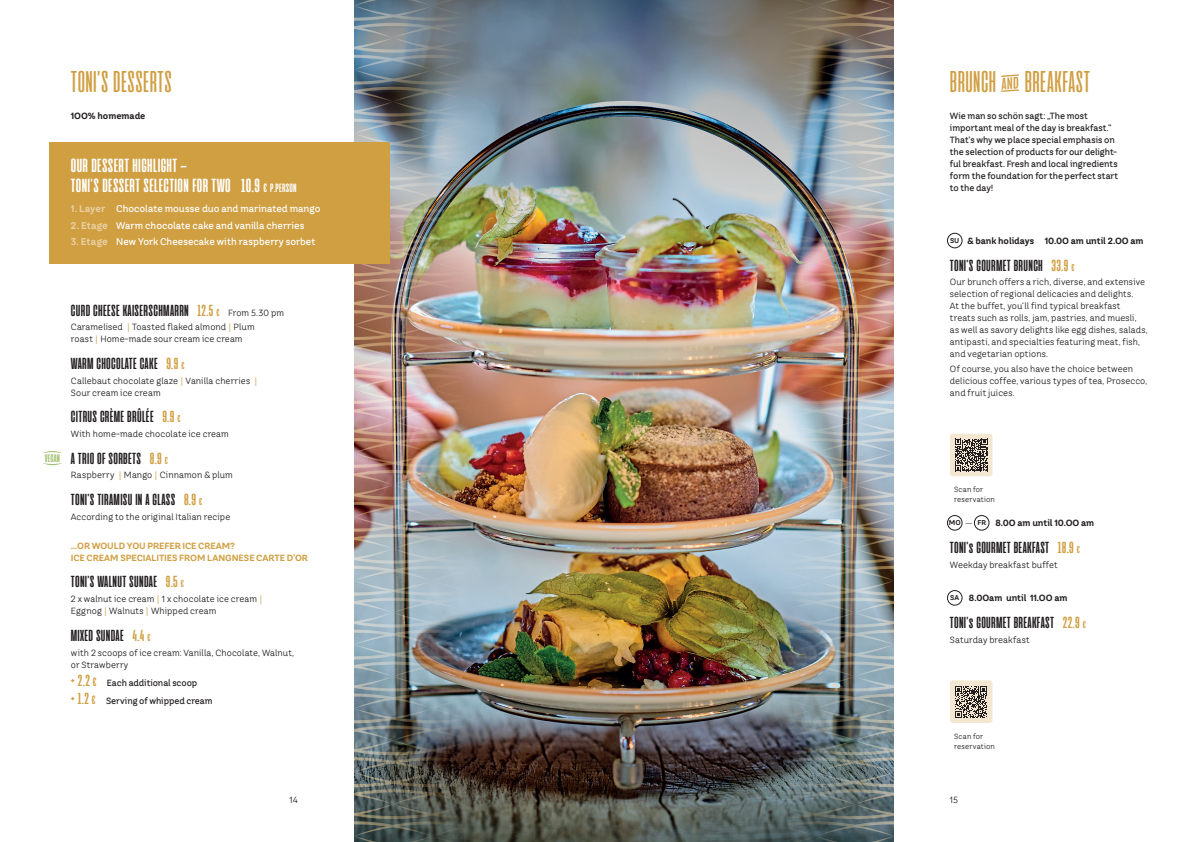
<style>
.page{position:relative;width:1191px;height:842px;background:#fff}
.page>*{position:absolute;margin:0;border:0;box-sizing:border-box;transform-origin:0 0}
.t1{font:30px "Cinematografica";letter-spacing:.015em;color:#d09f42}
.t2{font:700 19px/20px "Cinematografica";letter-spacing:.02em;color:#fff}
.t3{font:700 16px "Cinematografica";letter-spacing:.02em;color:#231f20}
.t4{font:700 11px "Cinematografica";letter-spacing:.015em;color:#a3c172}
.t5{font:500 9.8px "TT Hazelnuts";letter-spacing:-.005em;color:#fff}
.t6{font:9px/12px "TT Hazelnuts";letter-spacing:.01em;color:#231f20}
.t7{font:500 9px/12px "TT Hazelnuts";letter-spacing:-.01em;color:#231f20}
.t8{font:700 9px "TT Hazelnuts";letter-spacing:-.01em;color:#231f20}
.t9{font:700 9px/12px "TT Hazelnuts";letter-spacing:-.005em;color:#d09f42}
.t10{font:7.5px/10px "TT Hazelnuts";letter-spacing:.02em;color:#231f20}
.t11{font:700 7px "TT Hazelnuts";color:#231f20}
.t12{font:7px "Myriad Pro";color:#231f20}
.s1{font-size:12px}
.s2{font-weight:700;color:#e9cfa3}
.s3{color:#d09f42}
.s4{font-size:10px;color:#d09f42}
.s5{font-family:"TT Hazelnuts";font-weight:400;font-size:9px}
.s6{font-family:"Cinematografica";font-weight:700;font-size:16px;color:#d09f42}
.s7{font-family:"Cinematografica";font-weight:700;font-size:12px;color:#d09f42}
</style>
<div class="page">
<img style="left:468px;top:0;width:312px;height:842px">
<img style="left:354px;top:0;width:114px;height:842px">
<img style="left:780px;top:0;width:113px;height:842px">
<div style="left:950px;top:434px;width:42px;height:42px;background:#f3e7d1;border-radius:3px"></div>
<svg style="left:955px;top:439px;width:32px;height:32px"></svg>
<div style="left:950px;top:680px;width:42px;height:43px;background:#f3e7d1;border-radius:3px"></div>
<svg style="left:955px;top:686px;width:32px;height:32px"></svg>
<div style="left:50px;top:142px;width:340px;height:122px;background:#d09f42"></div>
<svg style="left:43px;top:463px;width:19px;height:2px"></svg>
<svg style="left:43px;top:451px;width:19px;height:2px"></svg>
<div style="left:947px;top:233px;width:15px;height:15px;border:1px solid #231f20;border-radius:50%"></div>
<div style="left:947px;top:515px;width:15px;height:16px;border:1px solid #231f20;border-radius:50%"></div>
<div style="left:974px;top:515px;width:15px;height:16px;border:1px solid #231f20;border-radius:50%"></div>
<div style="left:947px;top:590px;width:15px;height:16px;border:1px solid #231f20;border-radius:50%"></div>
<p class="t4" style="left:45px;top:452px;width:17px">VEGAN</p>
<h1 class="t1" style="left:71px;top:66px;width:102px">TONI’S DESSERTS</h1>
<h1 class="t1" style="left:950px;top:66px;width:142px">BRUNCH &amp; BREAKFAST</h1>
<p class="t8" style="left:71px;top:110px;width:76px">1OO% homemade</p>
<p class="t7" style="left:950px;top:110px;width:170px">Wie man so schön sagt: „The most important meal of the day is breakfast.“ That‘s why we place special emphasis on the selection of products for our delight&shy;ful breakfast. Fresh and local ingredients form the foundation for the perfect start to the day!</p>
<h2 class="t2" style="left:71px;top:155px;width:227px">OUR DESSERT HIGHLIGHT —<br>TONI’S DESSERT SELECTION FOR TWO 1O.9 <span class="s1">€ P.PERSON</span></h2>
<p class="t5" style="left:71px;top:202px;width:251px"><span class="s2">1. Layer</span> Chocolate mousse duo and marinated mango</p>
<p class="t5" style="left:71px;top:219px;width:235px"><span class="s2">2. Etage</span> Warm chocolate cake and vanilla cherries</p>
<p class="t5" style="left:71px;top:236px;width:246px"><span class="s2">3. Etage</span> New York Cheesecake with raspberry sorbet</p>
<p class="t8" style="left:967px;top:235px;width:178px">&amp; bank holidays 10.0O am until 2.OO am</p>
<h3 class="t3" style="left:950px;top:256px;width:126px">TONI’S GOURMET BRUNCH <span class="s3">33.9</span> <span class="s4">€</span></h3>
<p class="t6" style="left:950px;top:276px;width:199px">Our brunch offers a rich, diverse, and extensive selection of regional delicacies and delights.<br>At the buffet, you‘ll find typical breakfast treats such as rolls, jam, pastries, and muesli, as well as savory delights like egg dishes, salads, antipasti, and specialties featuring meat, fish, and vegetarian options.</p>
<p class="t6" style="left:950px;top:363px;width:199px">Of course, you also have the choice between delicious coffee, various types of tea, Prosecco, and fruit juices.</p>
<p class="t11" style="left:950px;top:236px;width:11px">SU</p>
<h3 class="t3" style="left:71px;top:302px;width:215px">CURD CHEESE KAISERSCHMARRN <span class="s3">12.5</span> <span class="s4">€</span> <span class="s5">From 5.30 pm</span></h3>
<p class="t6" style="left:71px;top:321px;width:185px">Caramelised <span class="s3">|</span> Toasted flaked almond <span class="s3">|</span> Plum roast <span class="s3">|</span> Home-made sour cream ice cream</p>
<h3 class="t3" style="left:71px;top:355px;width:115px">WARM CHOCOLATE CAKE <span class="s3">9.9</span> <span class="s4">€</span></h3>
<p class="t6" style="left:71px;top:374px;width:188px">Callebaut chocolate glaze <span class="s3">|</span> Vanilla cherries <span class="s3">|<br></span>Sour cream ice cream</p>
<h3 class="t3" style="left:71px;top:408px;width:111px">CITRUS CRÈME BRÛLÉE <span class="s3">9.9</span> <span class="s4">€</span></h3>
<p class="t6" style="left:71px;top:428px;width:159px">With home-made chocolate ice cream</p>
<h3 class="t3" style="left:71px;top:450px;width:98px">A TRIO OF SORBETS <span class="s3">8.9</span> <span class="s4">€</span></h3>
<p class="t6" style="left:71px;top:469px;width:164px">Raspberry <span class="s3">|</span> Mango <span class="s3">|</span> Cinnamon &amp; plum</p>
<h3 class="t3" style="left:71px;top:491px;width:133px">TONI’S TIRAMISU IN A GLASS <span class="s3">8.9</span> <span class="s4">€</span></h3>
<p class="t6" style="left:71px;top:510px;width:161px">According to the original Italian recipe</p>
<p class="t9" style="left:71px;top:540px;width:239px">...OR WOULD YOU PREFER ICE CREAM?<br>ICE CREAM SPECIALITIES FROM LANGNESE CARTE D’OR</p>
<h3 class="t3" style="left:71px;top:573px;width:114px">TONI’S WALNUT SUNDAE <span class="s3">9.5</span> <span class="s4">€</span></h3>
<p class="t6" style="left:71px;top:593px;width:193px">2 x walnut ice cream <span class="s3">|</span> 1 x chocolate ice cream <span class="s3">|<br></span>Eggnog <span class="s3">|</span> Walnuts <span class="s3">|</span> Whipped cream</p>
<h3 class="t3" style="left:71px;top:627px;width:81px">MIXED SUNDAE <span class="s3">4.4</span> <span class="s4">€</span></h3>
<p class="t6" style="left:71px;top:646px;width:225px">with 2 scoops of ice cream: Vanilla, Chocolate, Walnut, or Strawberry</p>
<p class="t7" style="left:71px;top:673px;width:143px;line-height:18px"><span class="s6">+ 2.2</span> <span class="s7">€</span> Each additional scoop<br><span class="s6">+ 1.2</span> <span class="s7">€</span> Serving of whipped cream</p>
<p class="t10" style="left:954px;top:484px;width:42px">Scan for reservation</p>
<p class="t12" style="left:965px;top:519px;width:8px">—</p>
<p class="t8" style="left:995px;top:517px;width:101px">8.0O am until 10.OO am</p>
<h3 class="t3" style="left:950px;top:539px;width:131px">TONI’s GOURMET BEAKFAST <span class="s3">18.9</span> <span class="s4">€</span></h3>
<p class="t6" style="left:950px;top:558px;width:109px">Weekday breakfast buffet</p>
<p class="t8" style="left:969px;top:592px;width:100px">8.0Oam until 11.OO am</p>
<h3 class="t3" style="left:950px;top:614px;width:137px">TONI’s GOURMET BREAKFAST <span class="s3">22.9</span> <span class="s4">€</span></h3>
<p class="t6" style="left:950px;top:633px;width:81px">Saturday breakfast</p>
<p class="t11" style="left:948px;top:518px;width:13px">MO</p>
<p class="t11" style="left:977px;top:518px;width:10px">FR</p>
<p class="t11" style="left:950px;top:593px;width:10px">SA</p>
<p class="t10" style="left:954px;top:731px;width:42px">Scan for reservation</p>
<p class="t6" style="left:289px;top:793px;width:10px">14</p>
<p class="t6" style="left:950px;top:793px;width:10px">15</p>
</div>
